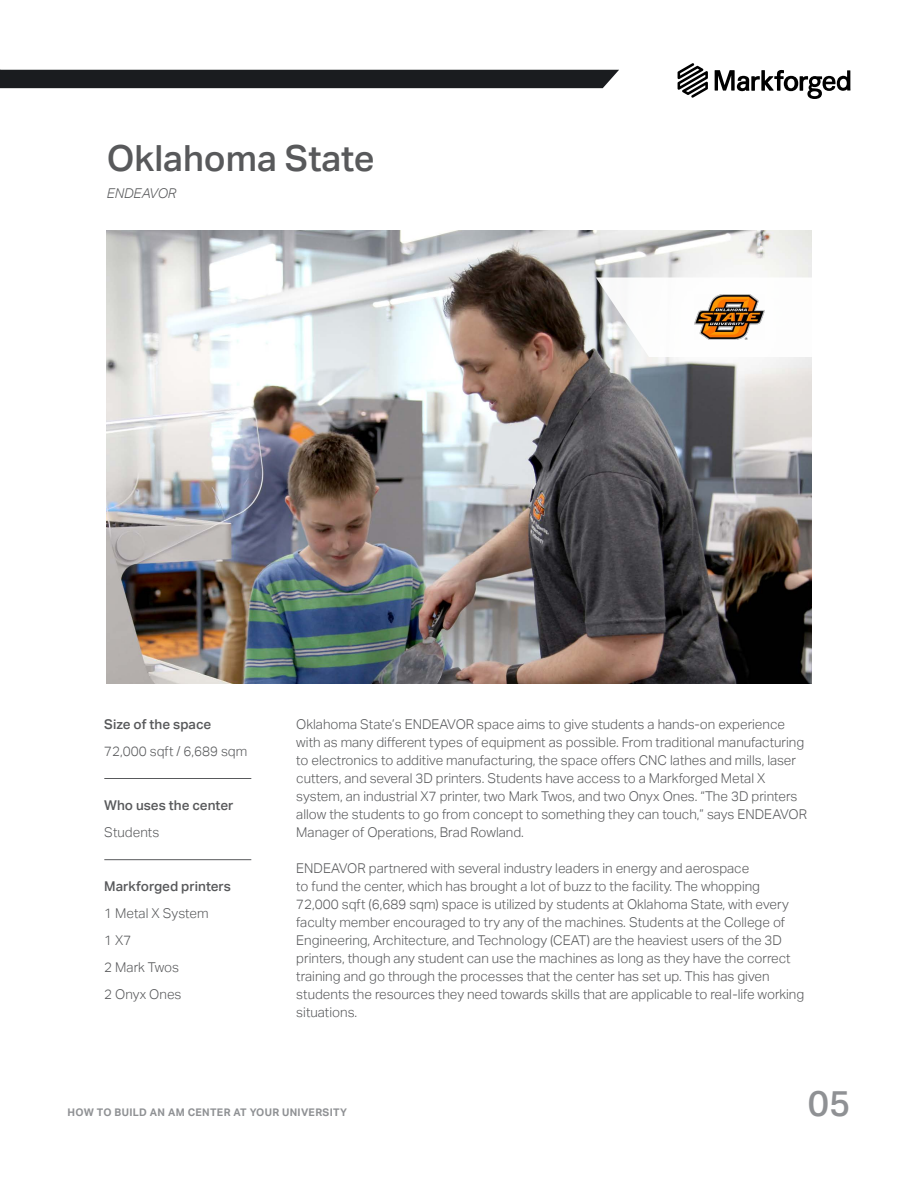
<style>
.page{position:relative;width:918px;height:1188px;background:#fff}
.page>*{position:absolute;margin:0;border:0;box-sizing:border-box;transform-origin:0 0}
.t1{font:500 36px "Aktiv Grotesk";color:#58595b}
.t2{font:500 36px "Aktiv Grotesk";color:#8f9194}
.t3{font:300 13.5px/18px "Aktiv Grotesk";color:#58595b}
.t4{font:500 13.5px "Aktiv Grotesk";color:#58595b}
.t5{font:italic 300 13.5px "Aktiv Grotesk";color:#58595b}
.t6{font:700 10.5px "Aktiv Grotesk";letter-spacing:.03em;color:#8f9194}
</style>
<div class="page">
<img style="left:106px;top:230px;width:706px;height:454px">
<svg style="left:715px;top:70px;width:135px;height:29px"></svg>
<svg style="left:678px;top:63px;width:30px;height:35px"></svg>
<div style="left:0;top:70px;width:619px;height:18px;background:#1a1c1f"></div>
<svg style="left:596px;top:278px;width:216px;height:79px"></svg>
<hr style="left:104px;top:778px;width:147px;height:1px;background:#58595b">
<hr style="left:104px;top:859px;width:147px;height:1px;background:#58595b">
<img style="left:695px;top:295px;width:69px;height:45px">
<h1 class="t1" style="left:107px;top:138px;width:270px">Oklahoma State</h1>
<p class="t5" style="left:107px;top:185px;width:71px">ENDEAVOR</p>
<p class="t4" style="left:104px;top:716px;width:108px">Size of the space</p>
<p class="t3" style="left:104px;top:742px;width:145px">72,000 sqft / 6,689 sqm</p>
<p class="t4" style="left:104px;top:797px;width:131px">Who uses the center</p>
<p class="t3" style="left:104px;top:823px;width:56px">Students</p>
<p class="t4" style="left:104px;top:878px;width:128px">Markforged printers</p>
<p class="t3" style="left:104px;top:900px;width:106px;line-height:27px">1 Metal X System<br>1 X7<br>2 Mark Twos<br>2 Onyx Ones</p>
<p class="t3" style="left:296px;top:715px;width:512px">Oklahoma State’s ENDEAVOR space aims to give students a hands-on experience with as many different types of equipment as possible. From traditional manufacturing to electronics to additive manufacturing, the space offers CNC lathes and mills, laser cutters, and several 3D printers. Students have access to a Markforged Metal X system, an industrial X7 printer, two Mark Twos, and two Onyx Ones. “The 3D printers allow the students to go from concept to something they can touch,” says ENDEAVOR Manager of Operations, Brad Rowland.</p>
<p class="t3" style="left:296px;top:859px;width:510px">ENDEAVOR partnered with several industry leaders in energy and aerospace<br>to fund the center, which has brought a lot of buzz to the facility. The whopping 72,000 sqft (6,689 sqm) space is utilized by students at Oklahoma State, with every faculty member encouraged to try any of the machines. Students at the College of Engineering, Architecture, and Technology (CEAT) are the heaviest users of the 3D printers, though any student can use the machines as long as they have the correct training and go through the processes that the center has set up. This has given students the resources they need towards skills that are applicable to real-life working situations.</p>
<p class="t6" style="left:68px;top:1106px;width:281px">HOW TO BUILD AN AM CENTER AT YOUR UNIVERSITY</p>
<h1 class="t2" style="left:808px;top:1083px;width:44px">05</h1>
</div>
